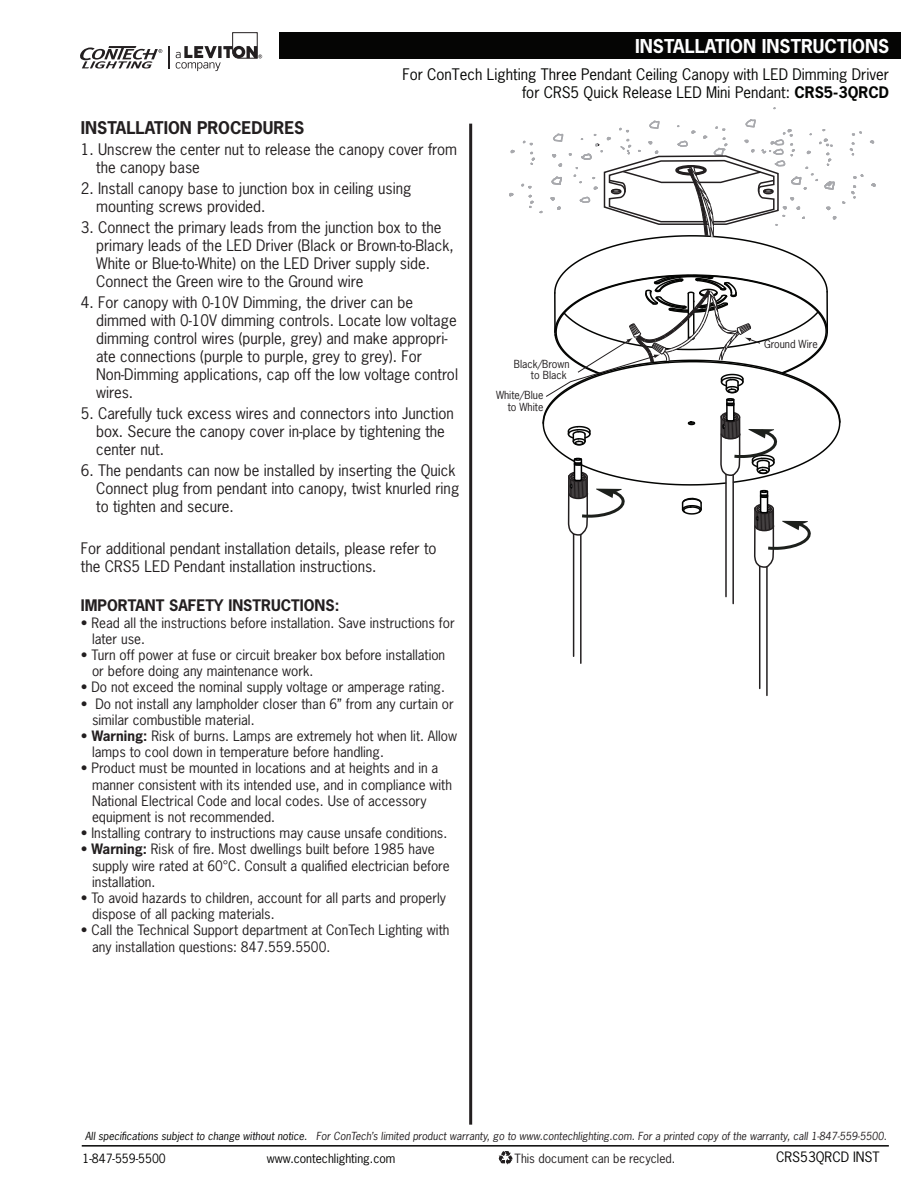
<style>
.page{position:relative;width:918px;height:1188px;background:#fff}
.page>*{position:absolute;margin:0;border:0;box-sizing:border-box;transform-origin:0 0}
.t1{font:700 18px "News Gothic Std";color:#fff}
.t2{font:700 16.5px "News Gothic Std";color:#231f20}
.t3{font:15px/18px "News Gothic Std";color:#231f20}
.t4{font:15px/18px "News Gothic Std";color:#040503;text-align:right}
.t5{font:700 15px "News Gothic Std";color:#231f20}
.t6{font:13.5px/16.2px "News Gothic Std";color:#231f20}
.t7{font:13.5px "News Gothic Std";color:#050504}
.t8{font:12px "News Gothic Std";color:#050504}
.t9{font:12px "News Gothic Std";color:#231f20}
.t10{font:italic 10.5px "News Gothic Std";color:#231f20}
.t11{font:10.5px/11.6px "News Gothic Std";color:#231f20;text-align:right}
.s1{font-weight:700}
.s2{color:#050504}
</style>
<div class="page">
<hr style="left:469px;top:124px;width:3px;height:1001px;background:#231f20">
<hr style="left:82px;top:1145px;width:807px;height:2px;background:#050504">
<svg style="left:499px;top:119px;width:377px;height:1046px"></svg>
<div style="left:279px;top:32px;width:622px;height:27px;background:#050504"></div>
<hr style="left:168px;top:46px;width:2px;height:22px;background:#231f20">
<svg style="left:80px;top:46px;width:82px;height:23px"></svg>
<svg style="left:176px;top:32px;width:86px;height:39px"></svg>
<h1 class="t1" style="left:635px;top:34px;width:256px">INSTALLATION INSTRUCTIONS</h1>
<p class="t4" style="left:402px;top:65px;width:488px">For ConTech Lighting Three Pendant Ceiling Canopy with LED Dimming Driver for CRS5 Quick Release LED Mini Pendant: <span class="s1">CRS5-3QRCD</span></p>
<p class="t2" style="left:81px;top:117px;width:225px">INSTALLATION PROCEDURES</p>
<p class="t3" style="left:96px;top:141px;width:362px;text-indent:-15px">1. Unscrew the center nut to release the canopy cover from the canopy base</p>
<p class="t3" style="left:96px;top:180px;width:317px;text-indent:-15px">2. Install canopy base to junction box in ceiling using mounting screws provided.</p>
<p class="t3" style="left:96px;top:219px;width:359px;text-indent:-15px">3. Connect the primary leads from the junction box to the primary leads of the LED Driver (Black or Brown-to-Black, White or Blue-to-White) on the LED Driver supply side.<br>Connect the Green wire to the Ground wire</p>
<p class="t3" style="left:96px;top:294px;width:363px;text-indent:-15px">4. For canopy with 0-10V Dimming, the driver can be dimmed with 0-10V dimming controls. Locate low voltage dimming control wires (purple, grey) and make appropri&shy;ate connections (purple to purple, grey to grey). For Non-Dimming applications, cap off the low voltage control wires.</p>
<p class="t3" style="left:96px;top:405px;width:359px;text-indent:-15px">5. Carefully tuck excess wires and connectors into Junction box. Secure the canopy cover in-place by tightening the center nut.</p>
<p class="t3" style="left:96px;top:462px;width:365px;text-indent:-15px">6. The pendants can now be installed by inserting the Quick<br>Connect plug from pendant into canopy, twist knurled ring to tighten and secure.</p>
<p class="t3" style="left:81px;top:540px;width:357px">For additional pendant installation details, please refer to the CRS5 LED Pendant installation instructions.</p>
<p class="t5" style="left:81px;top:596px;width:260px">IMPORTANT SAFETY INSTRUCTIONS:</p>
<p class="t6" style="left:92px;top:614px;width:364px;text-indent:-11px">• Read all the instructions before installation. Save instructions for later use.</p>
<p class="t6" style="left:92px;top:647px;width:355px;text-indent:-11px">• Turn off power at fuse or circuit breaker box before installation or before doing any maintenance work.</p>
<p class="t6" style="left:81px;top:679px;width:366px">• Do not exceed the nominal supply voltage or amperage rating.</p>
<p class="t6" style="left:92px;top:695px;width:363px;text-indent:-11px">• Do not install any lampholder closer than 6” from any curtain or similar combustible material.</p>
<p class="t6" style="left:92px;top:728px;width:366px;text-indent:-11px">• <span class="s1">Warning:</span> Risk of burns. Lamps are extremely hot when lit. Allow lamps to cool down in temperature before handling.</p>
<p class="t6" style="left:92px;top:760px;width:361px;text-indent:-11px">• Product must be mounted in locations and at heights and in a manner consistent with its intended use, and in compliance with National Electrical Code and local codes. Use of accessory equipment is not recommended.</p>
<p class="t6" style="left:81px;top:825px;width:368px">• Installing contrary to instructions may cause unsafe conditions.</p>
<p class="t6" style="left:92px;top:841px;width:359px;text-indent:-11px">• <span class="s1">Warning:</span> Risk of fire. Most dwellings built before 1985 have supply wire rated at 60°C. Consult a qualified electrician before installation.</p>
<p class="t6" style="left:92px;top:890px;width:356px;text-indent:-11px">• To avoid hazards to children, account for all parts and properly dispose of all packing materials.</p>
<p class="t6" style="left:92px;top:922px;width:359px;text-indent:-11px">• Call the Technical Support department at ConTech Lighting with any installation questions: 847.559.5500.</p>
<p class="t11" style="left:514px;top:358px;width:57px">Black/Brown to Black</p>
<p class="t11" style="left:496px;top:389px;width:49px">White/Blue to White</p>
<p class="t11" style="left:764px;top:338px;width:55px">Ground Wire</p>
<p class="t10" style="left:85px;top:1130px;width:803px"><span class="s2">All specifications subject to change without notice.</span> For ConTech’s limited product warranty, go to www.contechlighting.com. For a printed copy of the warranty, call 1-847-559-5500.</p>
<p class="t8" style="left:82px;top:1151px;width:85px">1-847-559-5500</p>
<p class="t8" style="left:267px;top:1151px;width:130px">www.contechlighting.com</p>
<p class="t9" style="left:515px;top:1151px;width:162px">This document can be recycled.</p>
<p class="t7" style="left:776px;top:1148px;width:105px">CRS53QRCD INST</p>
</div>
